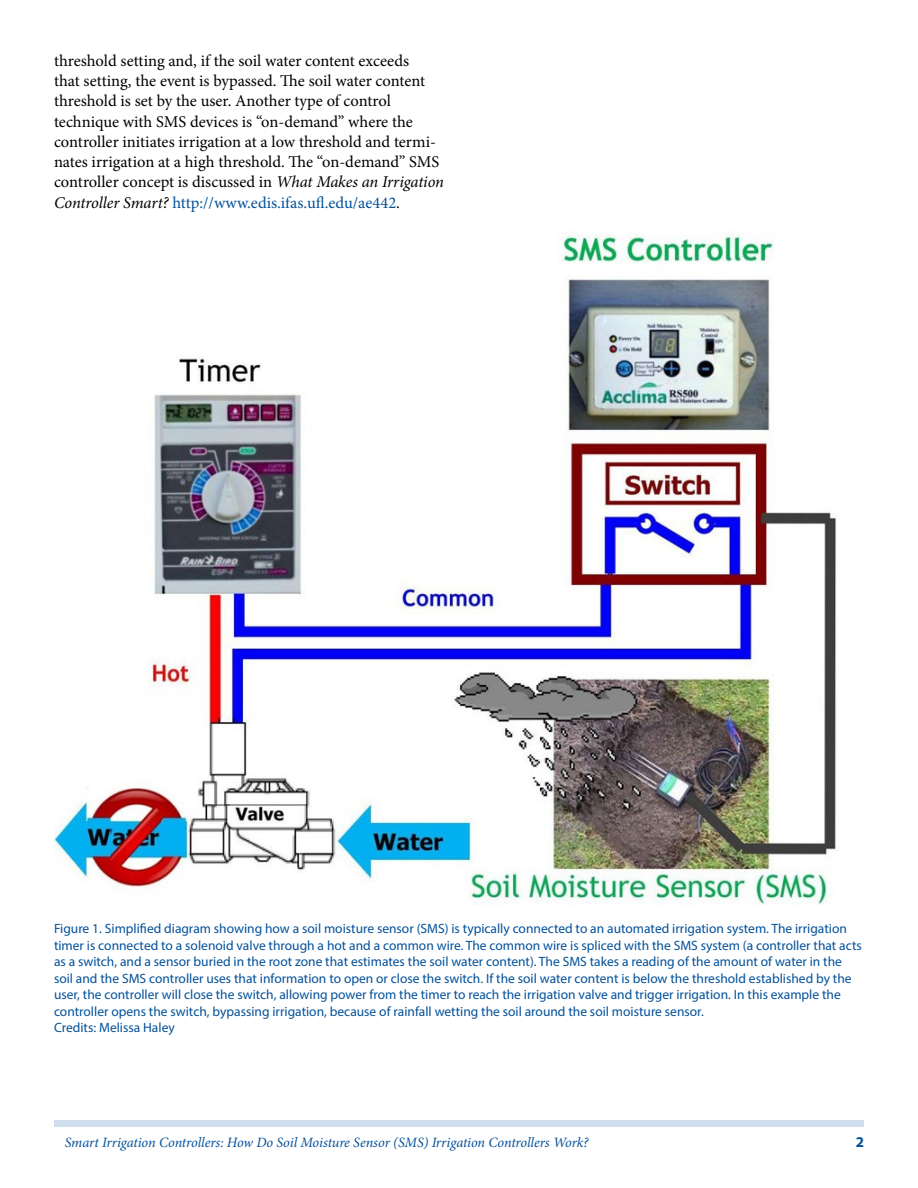
<style>
.page{position:relative;width:918px;height:1188px;background:#fff}
.page>*{position:absolute;margin:0;border:0;box-sizing:border-box;transform-origin:0 0}
.t1{font:16.5px/20.2px "Minion Pro";color:#000}
.t2{font:700 15px "Myriad Pro";color:#03519a}
.t3{font:italic 14.25px "Minion Pro";letter-spacing:-.01em;color:#03519a}
.t4{font:13.5px/16.5px "Myriad Pro";color:#03519a}
.s1{font-style:italic}
.s2{color:#03519a}
</style>
<div class="page">
<div style="left:54px;top:1120px;width:810px;height:7px;background:#d0ddea"></div>
<img style="left:54px;top:233px;width:783px;height:672px">
<p class="t1" style="left:54px;top:51px;width:392px">threshold setting and, if the soil water content exceeds<br>that setting, the event is bypassed. The soil water content threshold is set by the user. Another type of control technique with SMS devices is “on-demand” where the controller initiates irrigation at a low threshold and termi&shy;nates irrigation at a high threshold. The “on-demand” SMS controller concept is discussed in <span class="s1">What Makes an Irrigation Controller Smart?</span> <span class="s2">http://www.edis.ifas.ufl.edu/ae442</span>.</p>
<p class="t4" style="left:54px;top:920px;width:809px">Figure 1. Simplified diagram showing how a soil moisture sensor (SMS) is typically connected to an automated irrigation system. The irrigation timer is connected to a solenoid valve through a hot and a common wire. The common wire is spliced with the SMS system (a controller that acts as a switch, and a sensor buried in the root zone that estimates the soil water content). The SMS takes a reading of the amount of water in the soil and the SMS controller uses that information to open or close the switch. If the soil water content is below the threshold established by the user, the controller will close the switch, allowing power from the timer to reach the irrigation valve and trigger irrigation. In this example the controller opens the switch, bypassing irrigation, because of rainfall wetting the soil around the soil moisture sensor.<br>Credits: Melissa Haley</p>
<p class="t3" style="left:65px;top:1133px;width:525px">Smart Irrigation Controllers: How Do Soil Moisture Sensor (SMS) Irrigation Controllers Work?</p>
<p class="t2" style="left:856px;top:1133px;width:10px">2</p>
</div>
